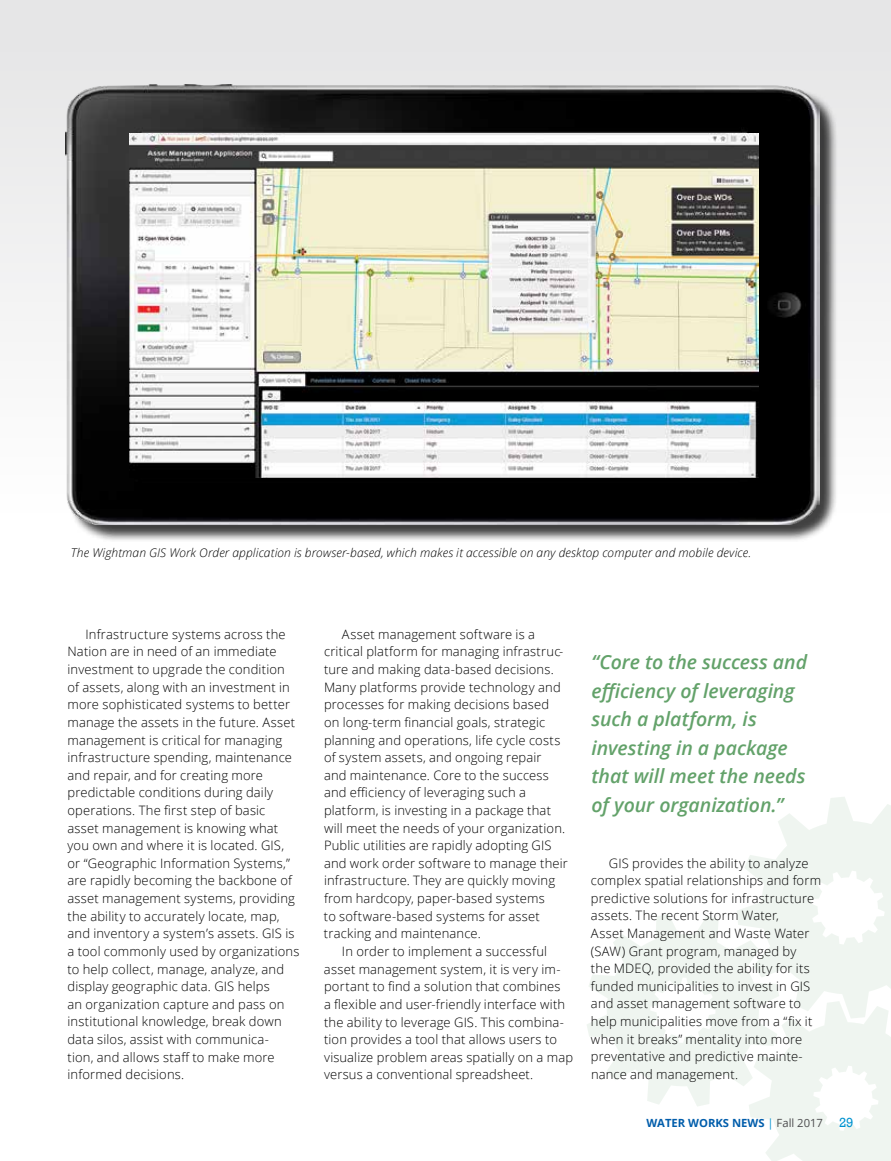
<style>
.page{position:relative;width:891px;height:1161px;background:#fff}
.page>*{position:absolute;margin:0;border:0;box-sizing:border-box;transform-origin:0 0}
.t1{font:italic 600 19.5px/28.5px "Open Sans";color:#63a26a}
.t2{font:300 12.9px/17.5px "Open Sans";letter-spacing:.01em;color:#000}
.t3{font:italic 300 12px "Open Sans";letter-spacing:.01em;color:#000}
.t4{font:700 11.25px "Open Sans";color:#015dab}
.s1{font-weight:400;color:#0093d0}
.s2{font-weight:400;color:#4d4d4f}
.s3{font-family:"Rockwell";font-weight:400;font-size:13.5px;color:#0093d0}
</style>
<div class="page">
<svg style="left:587px;top:797px;width:304px;height:364px"></svg>
<div style="left:0;top:0;width:891px;height:520px;background:linear-gradient(to bottom,#e4e4e5,#fffffe)"></div>
<div style="left:68px;top:87px;width:770px;height:456px;background:#000;opacity:.75"></div>
<img style="left:65px;top:85px;width:755px;height:439px">
<img style="left:129px;top:133px;width:629px;height:344px">
<p class="t3" style="left:71px;top:545px;width:682px">The Wightman GIS Work Order application is browser-based, which makes it accessible on any desktop computer and mobile device.</p>
<p class="t2" style="left:68px;top:625px;width:233px;text-indent:18px">Infrastructure systems across the Nation are in need of an immediate investment to upgrade the condition of assets, along with an investment in more sophisticated systems to better manage the assets in the future. Asset management is critical for managing infrastructure spending, maintenance and repair, and for creating more predictable conditions during daily operations. The first step of basic asset management is knowing what you own and where it is located. GIS, or “Geographic Information Systems,” are rapidly becoming the backbone of asset management systems, providing the ability to accurately locate, map, and inventory a system’s assets. GIS is a tool commonly used by organizations to help collect, manage, analyze, and display geographic data. GIS helps<br>an organization capture and pass on institutional knowledge, break down data silos, assist with communica‑<br>tion, and allows staff to make more informed decisions.</p>
<p class="t2" style="left:342px;top:625px;width:195px">Asset management software is a</p>
<p class="t2" style="left:324px;top:643px;width:241px">critical platform for managing infrastruc‑</p>
<p class="t2" style="left:324px;top:660px;width:231px">ture and making data-based decisions.</p>
<p class="t2" style="left:324px;top:678px;width:238px">Many platforms provide technology and</p>
<p class="t2" style="left:324px;top:695px;width:227px">processes for making decisions based</p>
<p class="t2" style="left:324px;top:713px;width:223px">on long-term financial goals, strategic</p>
<p class="t2" style="left:324px;top:731px;width:238px">planning and operations, life cycle costs</p>
<p class="t2" style="left:324px;top:748px;width:219px">of system assets, and ongoing repair</p>
<p class="t2" style="left:324px;top:766px;width:226px">and maintenance. Core to the success</p>
<p class="t2" style="left:324px;top:784px;width:204px">and efficiency of leveraging such a</p>
<p class="t2" style="left:324px;top:801px;width:229px">platform, is investing in a package that</p>
<p class="t2" style="left:324px;top:819px;width:243px">will meet the needs of your organization.</p>
<p class="t2" style="left:324px;top:836px;width:229px">Public utilities are rapidly adopting GIS</p>
<p class="t2" style="left:324px;top:854px;width:245px">and work order software to manage their</p>
<p class="t2" style="left:324px;top:872px;width:233px">infrastructure. They are quickly moving</p>
<p class="t2" style="left:324px;top:889px;width:222px">from hardcopy, paper-based systems</p>
<p class="t2" style="left:324px;top:907px;width:217px">to software-based systems for asset</p>
<p class="t2" style="left:324px;top:925px;width:158px">tracking and maintenance.</p>
<p class="t2" style="left:342px;top:942px;width:207px">In order to implement a successful</p>
<p class="t2" style="left:324px;top:960px;width:238px">asset management system, it is very im‑</p>
<p class="t2" style="left:324px;top:977px;width:238px">portant to find a solution that combines</p>
<p class="t2" style="left:324px;top:995px;width:243px">a flexible and user-friendly interface with</p>
<p class="t2" style="left:324px;top:1013px;width:241px">the ability to leverage GIS. This combina‑</p>
<p class="t2" style="left:324px;top:1030px;width:234px">tion provides a tool that allows users to</p>
<p class="t2" style="left:324px;top:1048px;width:251px">visualize problem areas spatially on a map</p>
<p class="t2" style="left:324px;top:1066px;width:211px">versus a conventional spreadsheet.</p>
<h1 class="t1" style="left:591px;top:648px;width:217px">“Core to the success and efficiency of leveraging such a platform, is investing in a package that will meet the needs of your organization.”</h1>
<p class="t2" style="left:591px;top:854px;width:232px;text-indent:18px">GIS provides the ability to analyze complex spatial relationships and form predictive solutions for infrastructure assets. The recent Storm Water,<br>Asset Management and Waste Water (SAW) Grant program, managed by<br>the MDEQ, provided the ability for its funded municipalities to invest in GIS and asset management software to help municipalities move from a “fix it when it breaks” mentality into more preventative and predictive mainte‑ nance and management.</p>
<p class="t4" style="left:646px;top:1115px;width:209px">WATER WORKS NEWS <span class="s1">|</span> <span class="s2">Fall 2017</span> <span class="s3">29</span></p>
</div>
